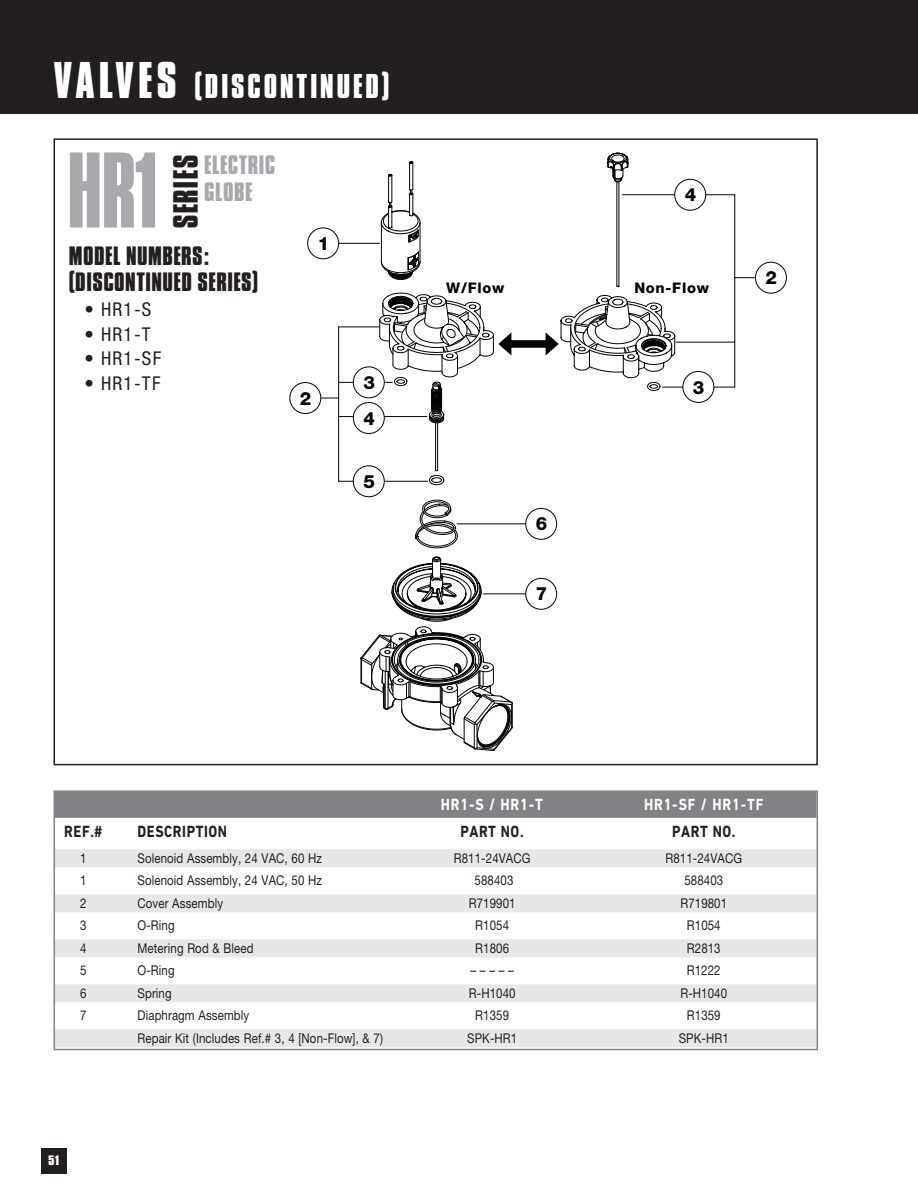
<style>
.page{position:relative;width:918px;height:1188px;background:#fff}
.page>*{position:absolute;margin:0;border:0;box-sizing:border-box;transform-origin:0 0}
.t1{font:92.4px "Compacta BT";color:#a8a9ad}
.t2{font:700 30.6px "Compacta SHOP";letter-spacing:.065em;color:#231f20}
.t3{font:700 30px "Compacta SHOP";letter-spacing:.12em;color:#fff}
.t4{font:700 23.1px "Compacta SHOP";letter-spacing:.05em;color:#231f20}
.t5{font:700 23.1px "Compacta SHOP";letter-spacing:.05em;color:#a8a9ad}
.t6{font:condensed 19.05px "Helvetica Neue";letter-spacing:.065em;color:#231f20}
.t7{font:800 18.3px "Helvetica Neue";color:#040503}
.t8{font:700 16.5px "DIN Next LT Pro";letter-spacing:.04em;color:#231f20;scale:.85 1}
.t9{font:700 16.5px "DIN Next LT Pro";letter-spacing:.06em;color:#fff;scale:.85 1}
.t10{font:800 14.7px "Helvetica Neue";letter-spacing:.05em;color:#040503}
.t11{font:13.5px "Helvetica Neue";letter-spacing:.01em;color:#231f20;scale:.85 1}
.t12{font:700 12px "Compacta SHOP";color:#fff;scale:1.15 1}
.s1{font-size:45px}
</style>
<div class="page">
<div style="left:0;top:0;width:918px;height:114px;background:#231f20"></div>
<div style="left:41px;top:1148px;width:25px;height:25px;background:#231f20"></div>
<svg style="left:607px;top:153px;width:22px;height:41px"></svg>
<svg style="left:360px;top:161px;width:198px;height:590px"></svg>
<svg style="left:307px;top:194px;width:456px;height:288px"></svg>
<div style="left:290px;top:383px;width:31px;height:31px;background:#fff;border-radius:50%"></div>
<div style="left:289px;top:382px;width:32px;height:32px;border:1px solid #040503;border-radius:50%"></div>
<div style="left:755px;top:262px;width:31px;height:31px;background:#fff;border-radius:50%"></div>
<div style="left:755px;top:262px;width:32px;height:32px;border:1px solid #040503;border-radius:50%"></div>
<hr style="left:457px;top:523px;width:75px;height:1px;background:#040503">
<div style="left:526px;top:508px;width:31px;height:31px;background:#fff;border-radius:50%"></div>
<div style="left:525px;top:508px;width:32px;height:32px;border:1px solid #040503;border-radius:50%"></div>
<hr style="left:483px;top:593px;width:49px;height:1px;background:#040503">
<div style="left:526px;top:578px;width:31px;height:31px;background:#fff;border-radius:50%"></div>
<div style="left:525px;top:578px;width:32px;height:32px;border:1px solid #040503;border-radius:50%"></div>
<div style="left:675px;top:179px;width:31px;height:31px;background:#fff;border-radius:50%"></div>
<div style="left:674px;top:179px;width:32px;height:32px;border:1px solid #040503;border-radius:50%"></div>
<div style="left:683px;top:371px;width:31px;height:31px;background:#fff;border-radius:50%"></div>
<div style="left:683px;top:371px;width:31px;height:32px;border:1px solid #040503;border-radius:50%"></div>
<div style="left:353px;top:367px;width:31px;height:31px;background:#fff;border-radius:50%"></div>
<div style="left:353px;top:366px;width:32px;height:32px;border:1px solid #040503;border-radius:50%"></div>
<div style="left:353px;top:403px;width:31px;height:30px;background:#fff;border-radius:50%"></div>
<div style="left:353px;top:402px;width:32px;height:32px;border:1px solid #040503;border-radius:50%"></div>
<div style="left:353px;top:466px;width:31px;height:31px;background:#fff;border-radius:50%"></div>
<div style="left:353px;top:465px;width:32px;height:32px;border:1px solid #040503;border-radius:50%"></div>
<div style="left:55px;top:791px;width:762px;height:27px;background:#808285"></div>
<div style="left:55px;top:849px;width:762px;height:18px;background:#e6e7e9"></div>
<div style="left:55px;top:894px;width:762px;height:18px;background:#e6e7e9"></div>
<div style="left:55px;top:939px;width:762px;height:18px;background:#e6e7e9"></div>
<div style="left:55px;top:984px;width:762px;height:18px;background:#e6e7e9"></div>
<div style="left:55px;top:1029px;width:762px;height:18px;background:#e6e7e9"></div>
<div style="left:54px;top:790px;width:764px;height:260px;border:2px solid #808285"></div>
<p class="t3" style="left:54px;top:68px;width:336px"><span class="s1">VALVES</span> (DISCONTINUED)</p>
<p class="t1" style="left:67px;top:137px;width:95px">HR1</p>
<p class="t4" style="left:69px;top:241px;width:141px">MODEL NUMBERS:</p>
<p class="t4" style="left:69px;top:268px;width:190px">(DISCONTINUED SERIES)</p>
<p class="t6" style="left:84px;top:298px;width:69px">• HR1-S</p>
<p class="t6" style="left:84px;top:323px;width:68px">• HR1-T</p>
<p class="t6" style="left:84px;top:348px;width:78px">• HR1-SF</p>
<p class="t6" style="left:84px;top:372px;width:78px">• HR1-TF</p>
<p class="t2" style="left:167px;top:228px;width:75px;rotate:-90deg">SERIES</p>
<p class="t5" style="left:205px;top:151px;width:72px">ELECTRIC</p>
<p class="t5" style="left:205px;top:177px;width:49px">GLOBE</p>
<p class="t7" style="left:318px;top:233px;width:13px">1</p>
<p class="t7" style="left:300px;top:387px;width:13px">2</p>
<p class="t7" style="left:685px;top:184px;width:13px">4</p>
<p class="t10" style="left:446px;top:279px;width:60px">W/Flow</p>
<p class="t10" style="left:634px;top:279px;width:76px">Non-Flow</p>
<p class="t7" style="left:363px;top:372px;width:13px">3</p>
<p class="t7" style="left:693px;top:376px;width:13px">3</p>
<p class="t7" style="left:363px;top:407px;width:13px">4</p>
<p class="t7" style="left:363px;top:470px;width:13px">5</p>
<p class="t7" style="left:536px;top:513px;width:13px">6</p>
<p class="t7" style="left:536px;top:583px;width:13px">7</p>
<p class="t7" style="left:766px;top:267px;width:13px">2</p>
<p class="t9" style="left:441px;top:795px;width:122px">HR1-S / HR1-T</p>
<p class="t9" style="left:644px;top:795px;width:142px">HR1-SF / HR1-TF</p>
<p class="t8" style="left:64px;top:822px;width:46px">REF.#</p>
<p class="t8" style="left:138px;top:822px;width:107px">DESCRIPTION</p>
<p class="t8" style="left:460px;top:822px;width:76px">PART NO.</p>
<p class="t8" style="left:672px;top:822px;width:76px">PART NO.</p>
<p class="t11" style="left:80px;top:850px;width:9px">1</p>
<p class="t11" style="left:138px;top:850px;width:219px">Solenoid Assembly, 24 VAC, 60 Hz</p>
<p class="t11" style="left:454px;top:850px;width:92px">R811-24VACG</p>
<p class="t11" style="left:665px;top:850px;width:92px">R811-24VACG</p>
<p class="t11" style="left:80px;top:873px;width:9px">1</p>
<p class="t11" style="left:138px;top:873px;width:219px">Solenoid Assembly, 24 VAC, 50 Hz</p>
<p class="t11" style="left:475px;top:873px;width:47px">588403</p>
<p class="t11" style="left:684px;top:873px;width:47px">588403</p>
<p class="t11" style="left:80px;top:895px;width:9px">2</p>
<p class="t11" style="left:138px;top:895px;width:102px">Cover Assembly</p>
<p class="t11" style="left:469px;top:895px;width:57px">R719901</p>
<p class="t11" style="left:680px;top:895px;width:57px">R719801</p>
<p class="t11" style="left:80px;top:918px;width:9px">3</p>
<p class="t11" style="left:138px;top:918px;width:45px">O-Ring</p>
<p class="t11" style="left:475px;top:918px;width:41px">R1054</p>
<p class="t11" style="left:687px;top:918px;width:41px">R1054</p>
<p class="t11" style="left:80px;top:940px;width:9px">4</p>
<p class="t11" style="left:138px;top:940px;width:138px">Metering Rod &amp; Bleed</p>
<p class="t11" style="left:475px;top:940px;width:41px">R1806</p>
<p class="t11" style="left:687px;top:940px;width:41px">R2813</p>
<p class="t11" style="left:80px;top:963px;width:9px">5</p>
<p class="t11" style="left:138px;top:963px;width:45px">O-Ring</p>
<p class="t11" style="left:470px;top:963px;width:53px">– – – – –</p>
<p class="t11" style="left:687px;top:963px;width:41px">R1222</p>
<p class="t11" style="left:80px;top:985px;width:9px">6</p>
<p class="t11" style="left:138px;top:985px;width:42px">Spring</p>
<p class="t11" style="left:469px;top:985px;width:57px">R-H1040</p>
<p class="t11" style="left:680px;top:985px;width:57px">R-H1040</p>
<p class="t11" style="left:80px;top:1008px;width:9px">7</p>
<p class="t11" style="left:138px;top:1008px;width:133px">Diaphragm Assembly</p>
<p class="t11" style="left:475px;top:1008px;width:41px">R1359</p>
<p class="t11" style="left:687px;top:1008px;width:41px">R1359</p>
<p class="t11" style="left:138px;top:1030px;width:290px">Repair Kit (Includes Ref.# 3, 4 [Non-Flow], &amp; 7)</p>
<p class="t11" style="left:467px;top:1030px;width:61px">SPK-HR1</p>
<p class="t11" style="left:679px;top:1030px;width:61px">SPK-HR1</p>
<p class="t12" style="left:49px;top:1153px;width:10px">51</p>
</div>
